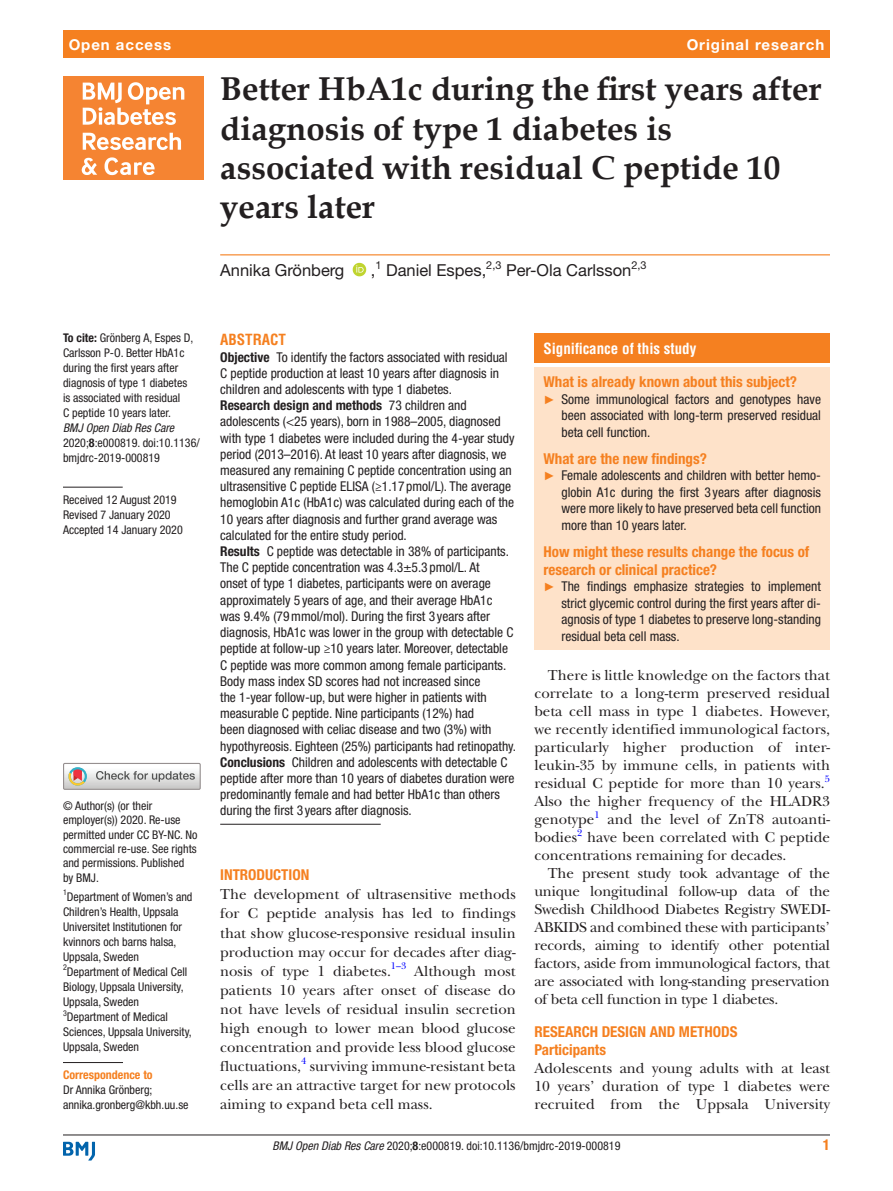
<style>
.page{position:relative;width:893px;height:1191px;background:#fff}
.page>*{position:absolute;margin:0;border:0;box-sizing:border-box;transform-origin:0 0}
.t1{font:700 33px/39px "Book Antiqua";color:#231f20}
.t2{font:16.5px "Helvetica Neue LT Std";color:#231f20}
.t3{font:15px/18px "New Baskerville";color:#231f20;text-align:justify}
.t4{font:700 condensed 15px/18px "Helvetica Neue LT Std";color:#f58020}
.t5{font:700 15px "Helvetica Neue LT Std";letter-spacing:.065em;color:#fff}
.t6{font:700 condensed 15px "Helvetica";color:#fff}
.t7{font:700 condensed 15px "Helvetica";color:#f58020}
.t8{font:condensed 13.5px/16.2px "Helvetica Neue LT Std";color:#231f20;text-align:justify}
.t9{font:condensed 12px/15px "Helvetica Neue LT Std";color:#231f20}
.t10{font:700 condensed 12px "Helvetica Neue LT Std";color:#f58020}
.t11{font:9.9px "New Baskerville";color:#00f}
.s1{font-weight:700}
.s2{font-style:italic}
.s3{font-family:"Arial";font-stretch:normal;font-size:12px;color:#f58020}
</style>
<div class="page">
<hr style="left:63px;top:1134px;width:767px;height:1px;background:#231f20">
<svg style="left:63px;top:1141px;width:32px;height:19px"></svg>
<div style="left:63px;top:31px;width:767px;height:27px;background:#f58020"></div>
<hr style="left:220px;top:254px;width:610px;height:1px;background:#f58020">
<svg style="left:353px;top:263px;width:13px;height:13px"></svg>
<hr style="left:63px;top:1062px;width:60px;height:1px;background:#231f20">
<hr style="left:63px;top:487px;width:60px;height:1px;background:#231f20">
<div style="left:63px;top:763px;width:138px;height:27px;border:1px solid #969090"></div>
<svg style="left:64px;top:763px;width:136px;height:26px"></svg>
<div style="left:63px;top:76px;width:140px;height:104px;background:#f58432"></div>
<svg style="left:83px;top:82px;width:101px;height:43px"></svg>
<svg style="left:83px;top:133px;width:98px;height:17px"></svg>
<svg style="left:82px;top:158px;width:15px;height:17px"></svg>
<svg style="left:105px;top:157px;width:50px;height:18px"></svg>
<div style="left:534px;top:333px;width:296px;height:30px;background:#f58020"></div>
<div style="left:534px;top:367px;width:296px;height:283px;background:#fee2c9"></div>
<hr style="left:220px;top:824px;width:161px;height:1px;background:#231f20">
<p class="t5" style="left:69px;top:35px;width:104px">Open access</p>
<p class="t5" style="left:687px;top:35px;width:139px">Original research</p>
<h1 class="t1" style="left:220px;top:70px;width:603px">Better HbA1c during the first years after diagnosis of type 1 diabetes is associated with residual C peptide 10 years later</h1>
<p class="t2" style="left:220px;top:261px;width:126px">Annika Grönberg</p>
<p class="t2" style="left:371px;top:261px;width:277px">,<sup>1</sup> Daniel Espes,<sup>2,3</sup> Per-Ola Carlsson<sup>2,3</sup></p>
<p class="t9" style="left:63px;top:330px;width:132px"><span class="s1">To cite:</span> Grönberg A, Espes D,<br>Carlsson P-O. Better HbA1c during the first years after diagnosis of type 1 diabetes is associated with residual<br>C peptide 10 years later.</p>
<p class="t9" style="left:63px;top:420px;width:138px"><span class="s2">BMJ Open Diab Res Care<br></span>2020;<span class="s1">8</span>:e000819. doi:10.1136/ bmjdrc-2019-000819</p>
<p class="t9" style="left:63px;top:492px;width:121px">Received 12 August 2019<br>Revised 7 January 2020<br>Accepted 14 January 2020</p>
<p class="t9" style="left:63px;top:798px;width:136px;line-height:14.4px">© Author(s) (or their employer(s)) 2020. Re-use permitted under CC BY-NC. No commercial re-use. See rights and permissions. Published by BMJ.</p>
<p class="t9" style="left:63px;top:889px;width:131px"><sup>1</sup>Department of Women’s and<br>Children’s Health, Uppsala<br>Universitet Institutionen for kvinnors och barns halsa,<br>Uppsala, Sweden<br><sup>2</sup>Department of Medical Cell<br>Biology, Uppsala University,<br>Uppsala, Sweden<br><sup>3</sup>Department of Medical<br>Sciences, Uppsala University,<br>Uppsala, Sweden</p>
<p class="t10" style="left:63px;top:1067px;width:91px">Correspondence to</p>
<p class="t9" style="left:63px;top:1082px;width:127px">Dr Annika Grönberg; annika.gronberg@kbh.uu.se</p>
<p class="t7" style="left:220px;top:330px;width:67px">ABSTRACT</p>
<p class="t8" style="left:220px;top:349px;width:297px;text-align:left"><span class="s1">Objective</span> To identify the factors associated with residual C peptide production at least 10 years after diagnosis in children and adolescents with type 1 diabetes.<br><span class="s1">Research design and methods</span> 73 children and adolescents (&lt;25 years), born in 1988–2005, diagnosed with type 1 diabetes were included during the 4-year study period (2013–2016). At least 10 years after diagnosis, we measured any remaining C peptide concentration using an ultrasensitive C peptide ELISA (≥1.17 pmol/L). The average hemoglobin A1c (HbA1c) was calculated during each of the 10 years after diagnosis and further grand average was calculated for the entire study period.<br><span class="s1">Results</span> C peptide was detectable in 38% of participants.<br>The C peptide concentration was 4.3±5.3 pmol/L. At<br>onset of type 1 diabetes, participants were on average approximately 5 years of age, and their average HbA1c<br>was 9.4% (79mmol/mol). During the first 3 years after diagnosis, HbA1c was lower in the group with detectable C peptide at follow-up ≥10 years later. Moreover, detectable C peptide was more common among female participants.<br>Body mass index SD scores had not increased since<br>the 1-year follow-up, but were higher in patients with measurable C peptide. Nine participants (12%) had<br>been diagnosed with celiac disease and two (3%) with hypothyreosis. Eighteen (25%) participants had retinopathy.<br><span class="s1">Conclusions</span> Children and adolescents with detectable C peptide after more than 10 years of diabetes duration were predominantly female and had better HbA1c than others during the first 3 years after diagnosis.</p>
<p class="t4" style="left:220px;top:865px;width:61px">Introductio</p>
<p class="t4" style="left:301px;top:865px;width:10px">n</p>
<p class="t3" style="left:220px;top:885px;width:297px;line-height:19px">The development of ultrasensitive methods for C peptide analysis has led to findings that show glucose-responsive residual insulin production may occur for decades after diag&shy;nosis of type 1 diabetes.</p>
<p class="t11" style="left:391px;top:960px;width:17px">1–3</p>
<p class="t3" style="left:220px;top:961px;width:297px;line-height:19px;text-indent:194px">Although most patients 10 years after onset of disease do not have levels of residual insulin secretion high enough to lower mean blood glucose concentration and provide less blood glucose fluctuations,</p>
<p class="t11" style="left:301px;top:1055px;width:7px">4</p>
<p class="t3" style="left:220px;top:1056px;width:297px;line-height:19px;text-indent:90px">surviving immune-resistant beta cells are an attractive target for new protocols aiming to expand beta cell mass.</p>
<p class="t6" style="left:543px;top:339px;width:154px">Significance of this study</p>
<p class="t4" style="left:543px;top:373px;width:255px">What is already known about this subject?</p>
<p class="t8" style="left:561px;top:390px;width:261px;text-indent:-18px"><span class="s3">►</span> Some immunological factors and genotypes have been associated with long-term preserved residual beta cell function.</p>
<p class="t4" style="left:543px;top:449px;width:165px">What are the new findings?</p>
<p class="t8" style="left:561px;top:467px;width:261px;text-indent:-18px"><span class="s3">►</span> Female adolescents and children with better hemo&shy;globin A1c during the first 3 years after diagnosis were more likely to have preserved beta cell function more than 10 years later.</p>
<p class="t4" style="left:543px;top:542px;width:267px">How might these results change the focus of research or clinical practice?</p>
<p class="t8" style="left:561px;top:578px;width:261px;text-indent:-18px"><span class="s3">►</span> The findings emphasize strategies to implement strict glycemic control during the first years after di&shy;agnosis of type 1 diabetes to preserve long-standing residual beta cell mass.</p>
<p class="t3" style="left:534px;top:666px;width:297px;text-indent:14px">There is little knowledge on the factors that correlate to a long-term preserved residual beta cell mass in type 1 diabetes. However, we recently identified immunological factors, particularly higher production of inter&shy;leukin-35 by immune cells, in patients with residual C peptide for more than 10 years.</p>
<p class="t11" style="left:825px;top:772px;width:7px">5</p>
<p class="t3" style="left:534px;top:792px;width:297px">Also the higher frequency of the HLADR3 genotype</p>
<p class="t11" style="left:594px;top:808px;width:7px">1</p>
<p class="t3" style="left:608px;top:810px;width:224px">and the level of ZnT8 autoanti-</p>
<p class="t3" style="left:534px;top:828px;width:44px">bodies</p>
<p class="t11" style="left:577px;top:826px;width:7px">2</p>
<p class="t3" style="left:534px;top:828px;width:297px;text-indent:53px">have been correlated with C peptide concentrations remaining for decades.</p>
<p class="t3" style="left:534px;top:864px;width:297px;text-indent:14px">The present study took advantage of the unique longitudinal follow-up data of the Swedish Childhood Diabetes Registry SWEDI-ABKIDS and combined these with participants’ records, aiming to identify other potential factors, aside from immunological factors, that are associated with long-standing preservation of beta cell function in type 1 diabetes.</p>
<p class="t4" style="left:534px;top:1022px;width:48px">Research</p>
<p class="t4" style="left:534px;top:1022px;width:205px;text-indent:67px">design and methods<br>Participants</p>
<p class="t3" style="left:534px;top:1059px;width:297px">Adolescents and young adults with at least 10 years’ duration of type 1 diabetes were recruited from the Uppsala University</p>
<p class="t9" style="left:273px;top:1137px;width:349px"><span class="s2">BMJ Open Diab Res Care</span> 2020;<span class="s1">8</span>:e000819. doi:10.1136/bmjdrc-2019-000819</p>
<p class="t4" style="left:823px;top:1135px;width:9px">1</p>
</div>
